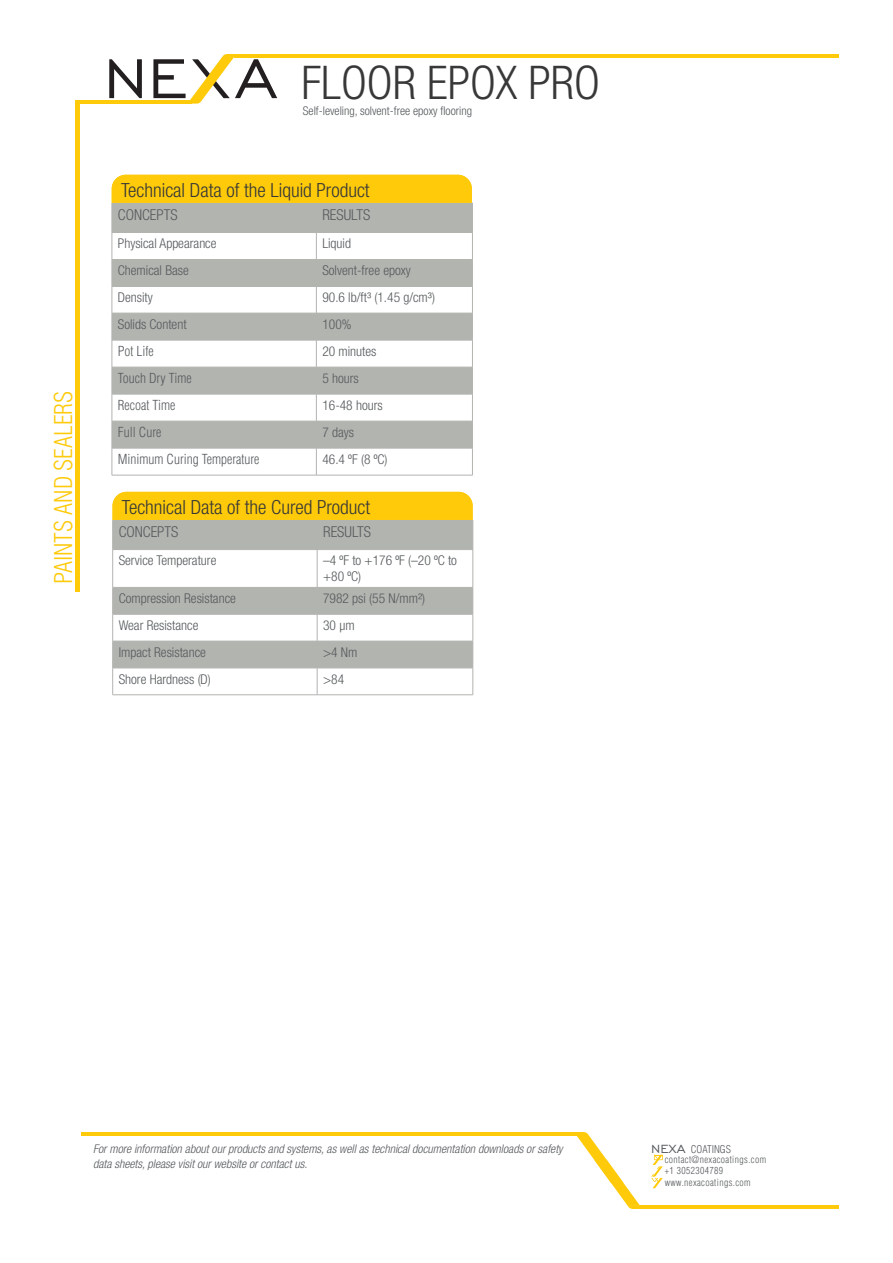
<style>
.page{position:relative;width:893px;height:1263px;background:#fff}
.page>*{position:absolute;margin:0;border:0;box-sizing:border-box;transform-origin:0 0}
.t1{font:300 condensed 46.5px "Helvetica Neue LT Com";color:#373837}
.t2{font:300 condensed 24px "Helvetica LT Std";color:#feca0a}
.t3{font:300 condensed 19.5px "Helvetica Neue LT Com";color:#373837}
.t4{font:300 condensed 15px "Helvetica Neue LT Com";color:#565a5c}
.t5{font:300 condensed 13.5px/16.2px "Helvetica Neue LT Com";color:#565a5c}
.t6{font:300 condensed 13.5px "Helvetica LT Std";color:#565a5c}
.t7{font:italic 300 condensed 12px "Helvetica Neue LT Com";color:#565a5c}
.t8{font:300 condensed 12px "Helvetica Neue LT Com";color:#565a5c}
.t9{font:300 condensed 10.5px "Helvetica LT Std";color:#565a5c}
.t10{font:300 condensed 9.6px "Helvetica LT Std";letter-spacing:.04em;color:#565a5c}
.s1{font-family:"Engravers Gothic BT";font-weight:400;font-stretch:normal;font-size:15px}
</style>
<div class="page">
<svg style="left:113px;top:550px;width:360px;height:118px"></svg>
<hr style="left:317px;top:549px;width:156px;height:1px;background:#b2b4b0">
<hr style="left:112px;top:549px;width:205px;height:1px;background:#b2b4b0">
<hr style="left:112px;top:614px;width:205px;height:1px;background:#b2b4b0">
<hr style="left:317px;top:614px;width:156px;height:1px;background:#b2b4b0">
<hr style="left:112px;top:641px;width:205px;height:1px;background:#b2b4b0">
<hr style="left:317px;top:641px;width:156px;height:1px;background:#b2b4b0">
<hr style="left:112px;top:668px;width:205px;height:1px;background:#b2b4b0">
<svg style="left:112px;top:588px;width:1px;height:106px"></svg>
<hr style="left:317px;top:668px;width:156px;height:1px;background:#b2b4b0">
<svg style="left:317px;top:588px;width:1px;height:106px"></svg>
<svg style="left:473px;top:588px;width:1px;height:107px"></svg>
<hr style="left:112px;top:694px;width:205px;height:1px;background:#b2b4b0">
<hr style="left:317px;top:694px;width:156px;height:1px;background:#b2b4b0">
<hr style="left:112px;top:550px;width:1px;height:37px;background:#b2b4b0">
<hr style="left:317px;top:550px;width:1px;height:37px;background:#b2b4b0">
<hr style="left:473px;top:550px;width:1px;height:37px;background:#b2b4b0">
<hr style="left:112px;top:587px;width:205px;height:1px;background:#b2b4b0">
<hr style="left:317px;top:587px;width:156px;height:1px;background:#b2b4b0">
<hr style="left:112px;top:475px;width:204px;height:1px;background:#b2b4b0">
<hr style="left:316px;top:475px;width:157px;height:1px;background:#b2b4b0">
<svg style="left:575px;top:1133px;width:65px;height:76px"></svg>
<hr style="left:81px;top:1133px;width:496px;height:2px;background:#feca0a">
<hr style="left:639px;top:1205px;width:200px;height:4px;background:#feca0a">
<svg style="left:651px;top:1155px;width:12px;height:33px"></svg>
<svg style="left:109px;top:59px;width:33px;height:39px"></svg>
<svg style="left:153px;top:54px;width:124px;height:50px"></svg>
<hr style="left:234px;top:54px;width:605px;height:3px;background:#feca0a">
<hr style="left:75px;top:100px;width:116px;height:4px;background:#feca0a">
<div style="left:75px;top:102px;width:5px;height:490px;background:#feca0a"></div>
<svg style="left:112px;top:492px;width:362px;height:57px;background:#d7bf60"></svg>
<svg style="left:112px;top:175px;width:361px;height:300px"></svg>
<p class="t2" style="left:48px;top:584px;width:195px;rotate:-90deg">PAINTS AND SEALERS</p>
<p class="t1" style="left:301px;top:56px;width:300px">FLOOR EPOX PRO</p>
<p class="t8" style="left:303px;top:104px;width:171px">Self-leveling, solvent-free epoxy flooring</p>
<p class="t3" style="left:121px;top:179px;width:250px">Technical Data of the Liquid Product</p>
<p class="t4" style="left:118px;top:206px;width:61px">CONCEPTS</p>
<p class="t4" style="left:322px;top:206px;width:49px">RESULTS</p>
<p class="t5" style="left:118px;top:235px;width:100px">Physical Appearance</p>
<p class="t5" style="left:322px;top:235px;width:30px">Liquid</p>
<p class="t5" style="left:118px;top:262px;width:72px">Chemical Base</p>
<p class="t5" style="left:322px;top:262px;width:90px">Solvent-free epoxy</p>
<p class="t5" style="left:118px;top:289px;width:36px">Density</p>
<p class="t5" style="left:322px;top:289px;width:114px">90.6 lb/ft³ (1.45 g/cm³)</p>
<p class="t5" style="left:118px;top:316px;width:70px">Solids Content</p>
<p class="t5" style="left:322px;top:316px;width:31px">100%</p>
<p class="t6" style="left:118px;top:342px;width:37px">Pot Life</p>
<p class="t5" style="left:322px;top:343px;width:56px">20 minutes</p>
<p class="t6" style="left:118px;top:369px;width:75px">Touch Dry Time</p>
<p class="t5" style="left:322px;top:370px;width:38px">5 hours</p>
<p class="t6" style="left:118px;top:396px;width:59px">Recoat Time</p>
<p class="t5" style="left:322px;top:397px;width:62px">16-48 hours</p>
<p class="t6" style="left:118px;top:423px;width:45px">Full Cure</p>
<p class="t5" style="left:322px;top:424px;width:33px">7 days</p>
<p class="t6" style="left:118px;top:450px;width:143px">Minimum Curing Temperature</p>
<p class="t5" style="left:322px;top:451px;width:67px">46.4 ºF (8 ºC)</p>
<p class="t3" style="left:122px;top:496px;width:250px">Technical Data of the Cured Product</p>
<p class="t3" style="left:271px;top:496px;width:76px">Membrane</p>
<p class="t4" style="left:119px;top:523px;width:61px">CONCEPTS</p>
<p class="t4" style="left:323px;top:523px;width:49px">RESULTS</p>
<p class="t5" style="left:119px;top:552px;width:99px">Service Temperature</p>
<p class="t5" style="left:323px;top:552px;width:135px">–4 ºF to +176 ºF (–20 ºC to +80 ºC)</p>
<p class="t5" style="left:119px;top:590px;width:119px">Compression Resistance</p>
<p class="t5" style="left:323px;top:590px;width:104px">7982 psi (55 N/mm²)</p>
<p class="t5" style="left:119px;top:617px;width:81px">Wear Resistance</p>
<p class="t5" style="left:323px;top:617px;width:33px">30 μm</p>
<p class="t5" style="left:119px;top:644px;width:89px">Impact Resistance</p>
<p class="t5" style="left:323px;top:644px;width:36px">&gt;4 Nm</p>
<p class="t5" style="left:119px;top:671px;width:94px">Shore Hardness (D)</p>
<p class="t5" style="left:323px;top:671px;width:23px">&gt;84</p>
<p class="t7" style="left:93px;top:1142px;width:471px">For more information about our products and systems, as well as technical documentation downloads or safety</p>
<p class="t9" style="left:651px;top:1142px;width:81px"><span class="s1">NEXA</span> COATINGS</p>
<p class="t7" style="left:93px;top:1156px;width:216px">data sheets, please visit our website or contact us.</p>
<p class="t10" style="left:665px;top:1153px;width:103px">contact@nexacoatings.com</p>
<p class="t10" style="left:665px;top:1165px;width:60px">+1 3052304789</p>
<p class="t10" style="left:665px;top:1176px;width:87px">www.nexacoatings.com</p>
</div>
